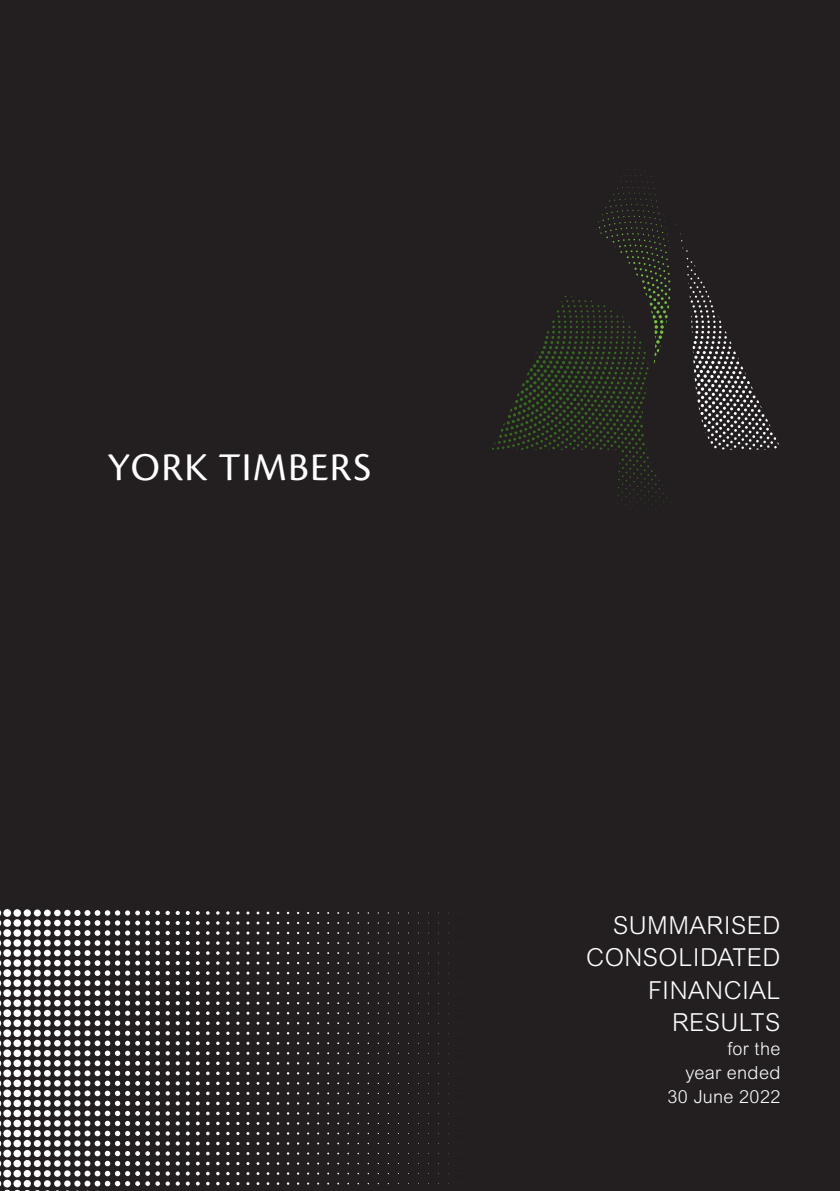
<style>
.page{position:relative;width:840px;height:1191px;background:#fff}
.page>*{position:absolute;margin:0;border:0;box-sizing:border-box;transform-origin:0 0}
.t1{font:40.8px "Cronos Pro";letter-spacing:.03em;color:#fff}
.t2{font:300 24.8px/32.4px "Arial MT Std";letter-spacing:.02em;color:#fff;text-align:right}
.t3{font:300 18px/24px "Arial MT Std";letter-spacing:.02em;color:#fff;text-align:right}
</style>
<div class="page">
<div style="left:0;top:0;width:839px;height:1191px;background:#231f20"></div>
<svg style="left:0;top:909px;width:469px;height:282px"></svg>
<svg style="left:595px;top:164px;width:184px;height:285px"></svg>
<svg style="left:492px;top:296px;width:191px;height:215px"></svg>
<p class="t1" style="left:108px;top:444px;width:264px">YORK TIMBERS</p>
<p class="t2" style="left:586px;top:909px;width:195px">SUMMARISED<br>CONSOLIDATED<br>FINANCIAL<br>RESULTS</p>
<p class="t3" style="left:667px;top:1037px;width:114px">for the<br>year ended<br>30 June 2022</p>
</div>
